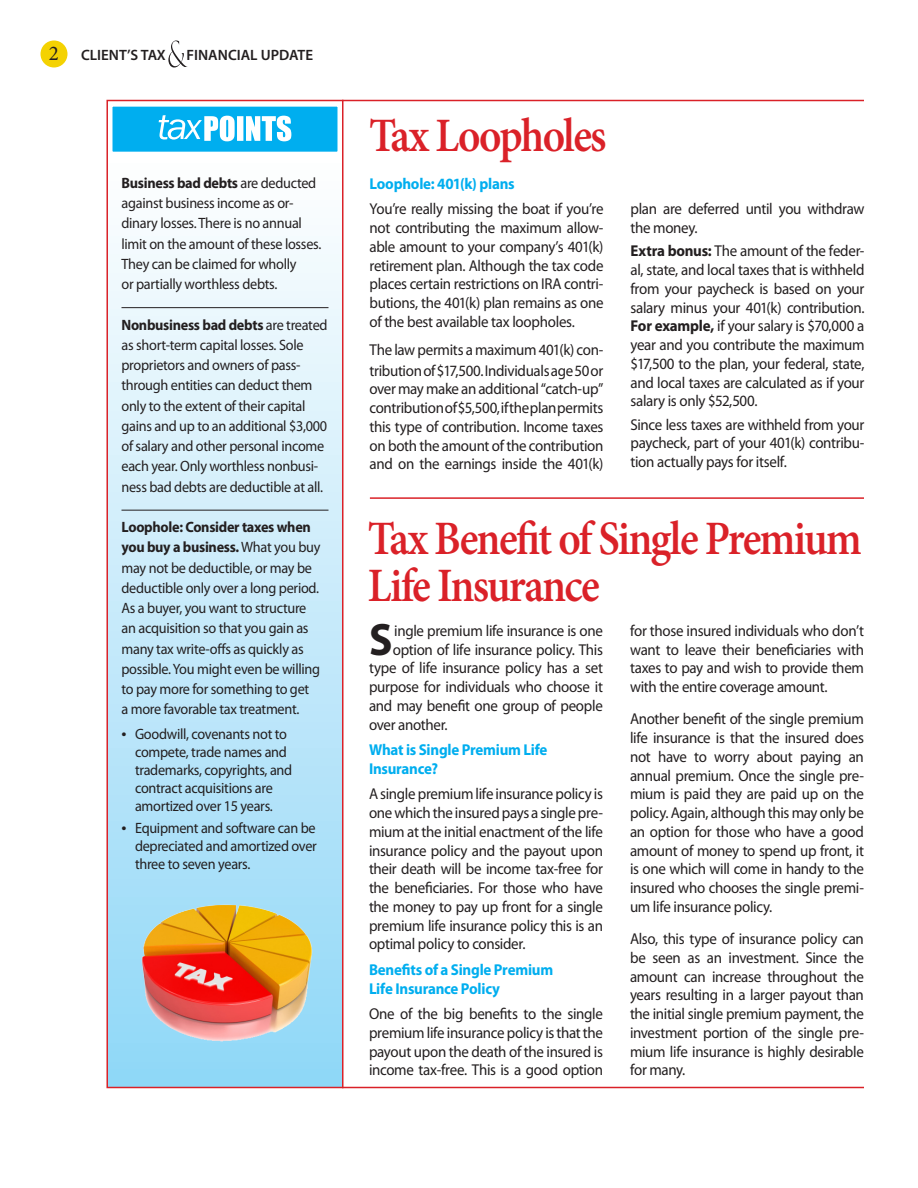
<style>
.page{position:relative;width:918px;height:1188px;background:#fff}
.page>*{position:absolute;margin:0;border:0;box-sizing:border-box;transform-origin:0 0}
.Head_1B{font:600 48px/46.5px "Minion Pro";letter-spacing:-.04em;color:#da2128;scale:.9 1}
.Body_1b_Initial_Cap{font:700 45.6px "Myriad Pro";color:#231f20;scale:.95 1}
.Page_Number{font:21px "Minion Pro";color:#231f20}
.t1{font:18px "Myriad Pro";color:#231f20}
.Body_1b{font:15.75px/18.8px "Myriad Pro";letter-spacing:-.02em;color:#231f20;text-align:justify;scale:.95 1}
.Body_1b_Initial_Cap-2{font:15.75px "Myriad Pro";letter-spacing:-.02em;color:#231f20;scale:.95 1}
.Body_1b-2{font:700 15.75px/18.8px "Myriad Pro";letter-spacing:-.015em;color:#00aeef;scale:.95 1}
.Body_2b{font:15px/20.2px "Myriad Pro";letter-spacing:-.02em;color:#231f20;scale:.95 1}
.Bullet_2{font:15px/18px "Myriad Pro";letter-spacing:-.02em;color:#231f20;scale:.95 1}
.CTFU_Page_Header{font:600 15px "Myriad Pro";color:#231f20}
.s1{font-weight:700}
</style>
<div class="page">
<div style="left:40px;top:40px;width:28px;height:28px;background:#f4d202;border-radius:50%"></div>
<svg style="left:168px;top:40px;width:20px;height:28px"></svg>
<hr style="left:342px;top:100px;width:522px;height:1px;background:#da2128">
<hr style="left:342px;top:1087px;width:522px;height:1px;background:#da2128">
<hr style="left:370px;top:497px;width:494px;height:2px;background:#da2128">
<svg style="left:106px;top:99px;width:238px;height:990px;background:#c8dde6"></svg>
<svg style="left:159px;top:115px;width:132px;height:26px"></svg>
<p class="Page_Number" style="left:49px;top:39px;width:12px">2</p>
<p class="CTFU_Page_Header" style="left:81px;top:45px;width:86px">CLIENT’S TAX</p>
<p class="CTFU_Page_Header" style="left:187px;top:45px;width:128px">FINANCIAL UPDATE</p>
<p class="Body_2b" style="left:122px;top:172px;width:212px"><span class="s1">Business bad debts</span> are deducted against business income as or&shy;dinary losses. There is no annual limit on the amount of these losses.<br>They can be claimed for wholly<br>or partially worthless debts.</p>
<p class="Body_2b" style="left:122px;top:314px;width:218px"><span class="s1">Nonbusiness bad debts</span> are treated as short-term capital losses. Sole proprietors and owners of pass&shy;through entities can deduct them only to the extent of their capital gains and up to an additional $3,000 of salary and other personal income each year. Only worthless nonbusi&shy;ness bad debts are deductible at all.</p>
<p class="Body_2b" style="left:122px;top:517px;width:211px"><span class="s1">Loophole: Consider taxes when you buy a business.</span> What you buy may not be deductible, or may be deductible only over a long period.<br>As a buyer, you want to structure an acquisition so that you gain as many tax write-offs as quickly as possible. You might even be willing to pay more for something to get<br>a more favorable tax treatment.</p>
<p class="Bullet_2" style="left:135px;top:725px;width:167px">Goodwill, covenants not to compete, trade names and trademarks, copyrights, and contract acquisitions are amortized over 15 years.</p>
<p class="Bullet_2" style="left:135px;top:818px;width:193px;text-align:justify">Equipment and software can be depreciated and amortized over three to seven years.</p>
<p class="t1" style="left:122px;top:722px;width:7px">•</p>
<p class="t1" style="left:122px;top:815px;width:7px">•</p>
<p class="Head_1B" style="left:369px;top:112px;width:266px">Tax Loopholes</p>
<p class="Body_1b-2" style="left:370px;top:174px;width:154px">Loophole: 401(k) plans</p>
<p class="Body_1b" style="left:370px;top:199px;width:248px">You’re really missing the boat if you’re not contributing the maximum allow&shy;able amount to your company’s 401(k) retirement plan. Although the tax code places certain restrictions on IRA contri&shy;butions, the 401(k) plan remains as one of the best available tax loopholes.</p>
<p class="Body_1b" style="left:370px;top:339px;width:248px;line-height:21px">The law permits a maximum 401(k) con&shy;tribution of $17,500. Individuals age 50 or</p>
<p class="Body_1b" style="left:370px;top:379px;width:248px">over may make an additional “catch-up” contribution of $5,500, if the plan permits this type of contribution. Income taxes on both the amount of the contribution and on the earnings inside the 401(k)</p>
<p class="Body_1b" style="left:631px;top:199px;width:248px">plan are deferred until you withdraw the money.</p>
<p class="Body_1b" style="left:631px;top:241px;width:248px"><span class="s1">Extra bonus:</span> The amount of the feder&shy;al, state, and local taxes that is withheld from your paycheck is based on your salary minus your 401(k) contribution.<br><span class="s1">For example,</span> if your salary is $70,000 a year and you contribute the maximum $17,500 to the plan, your federal, state, and local taxes are calculated as if your salary is only $52,500.</p>
<p class="Body_1b" style="left:631px;top:415px;width:248px">Since less taxes are withheld from your paycheck, part of your 401(k) contribu&shy;tion actually pays for itself.</p>
<p class="Head_1B" style="left:368px;top:515px;width:551px">Tax Benefit of Single Premium<br>Life Insurance</p>
<p class="Body_1b_Initial_Cap" style="left:369px;top:609px;width:26px">S</p>
<p class="Body_1b_Initial_Cap-2" style="left:394px;top:621px;width:221px">ingle premium life insurance is one</p>
<p class="Body_1b_Initial_Cap-2" style="left:393px;top:640px;width:223px">option of life insurance policy. This</p>
<p class="Body_1b_Initial_Cap-2" style="left:369px;top:658px;width:248px">type of life insurance policy has a set</p>
<p class="Body_1b_Initial_Cap-2" style="left:369px;top:677px;width:248px">purpose for individuals who choose it</p>
<p class="Body_1b_Initial_Cap-2" style="left:369px;top:696px;width:248px">and may benefit one group of people</p>
<p class="Body_1b_Initial_Cap-2" style="left:369px;top:715px;width:84px">over another.</p>
<p class="Body_1b-2" style="left:369px;top:740px;width:189px">What is Single Premium Life<br>Insurance?</p>
<p class="Body_1b" style="left:369px;top:784px;width:248px">A single premium life insurance policy is one which the insured pays a single pre&shy;mium at the initial enactment of the life insurance policy and the payout upon their death will be income tax-free for the beneficiaries. For those who have the money to pay up front for a single premium life insurance policy this is an optimal policy to consider.</p>
<p class="Body_1b-2" style="left:369px;top:960px;width:195px">Benefits of a Single Premium<br>Life Insurance Policy</p>
<p class="Body_1b" style="left:369px;top:1004px;width:248px">One of the big benefits to the single premium life insurance policy is that the payout upon the death of the insured is income tax-free. This is a good option</p>
<p class="Body_1b" style="left:630px;top:621px;width:248px">for those insured individuals who don’t want to leave their beneficiaries with taxes to pay and wish to provide them with the entire coverage amount.</p>
<p class="Body_1b" style="left:630px;top:709px;width:248px">Another benefit of the single premium life insurance is that the insured does not have to worry about paying an annual premium. Once the single pre&shy;mium is paid they are paid up on the policy. Again, although this may only be an option for those who have a good amount of money to spend up front, it is one which will come in handy to the insured who chooses the single premi&shy;um life insurance policy.</p>
<p class="Body_1b" style="left:630px;top:929px;width:248px">Also, this type of insurance policy can be seen as an investment. Since the amount can increase throughout the years resulting in a larger payout than the initial single premium payment, the investment portion of the single pre&shy;mium life insurance is highly desirable for many.</p>
</div>
